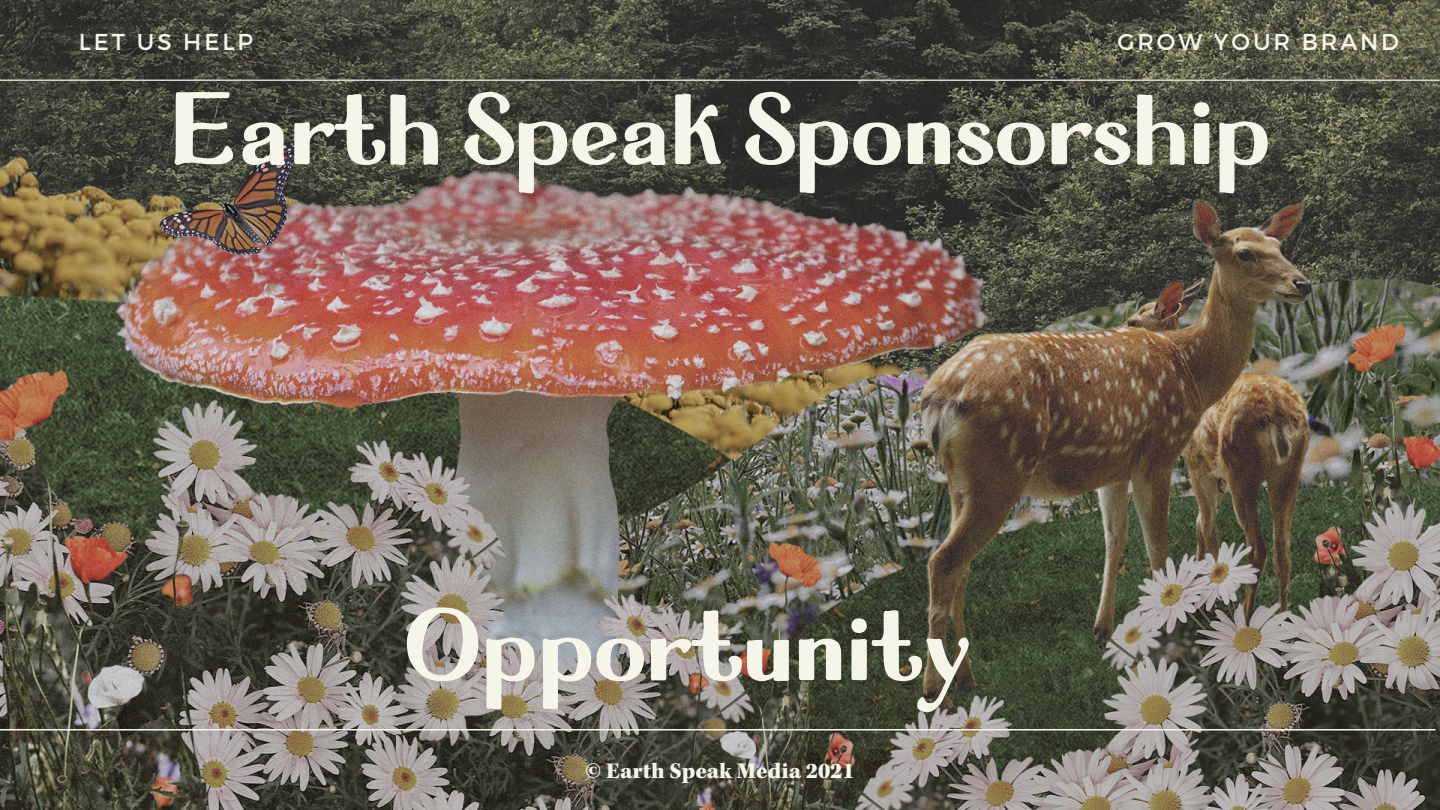
<style>
.page{position:relative;width:1440px;height:810px;background:#fff}
.page>*{position:absolute;margin:0;border:0;box-sizing:border-box;transform-origin:0 0}
.t1{font:700 100px "CN Garden";color:#f6f5ea}
.t2{font:23px "Montserrat";letter-spacing:.125em;color:#f6f5ea}
.t3{font:900 23px "Kepler Std";color:#f6f5ea}
</style>
<div class="page">
<img style="left:0;top:0;width:1440px;height:810px">
<hr style="left:0;top:729px;width:1435px;height:2px;background:#f6f5ea">
<p class="t2" style="left:79px;top:27px;width:176px">LET US HELP</p>
<p class="t2" style="left:1117px;top:27px;width:283px">GROW YOUR BRAND</p>
<p class="t1" style="left:169px;top:87px;width:1103px">Earth Speak Sponsorship</p>
<p class="t1" style="left:404px;top:603px;width:571px">Opportunity</p>
<p class="t3" style="left:585px;top:762px;width:271px">© Earth Speak Media 2021</p>
</div>
